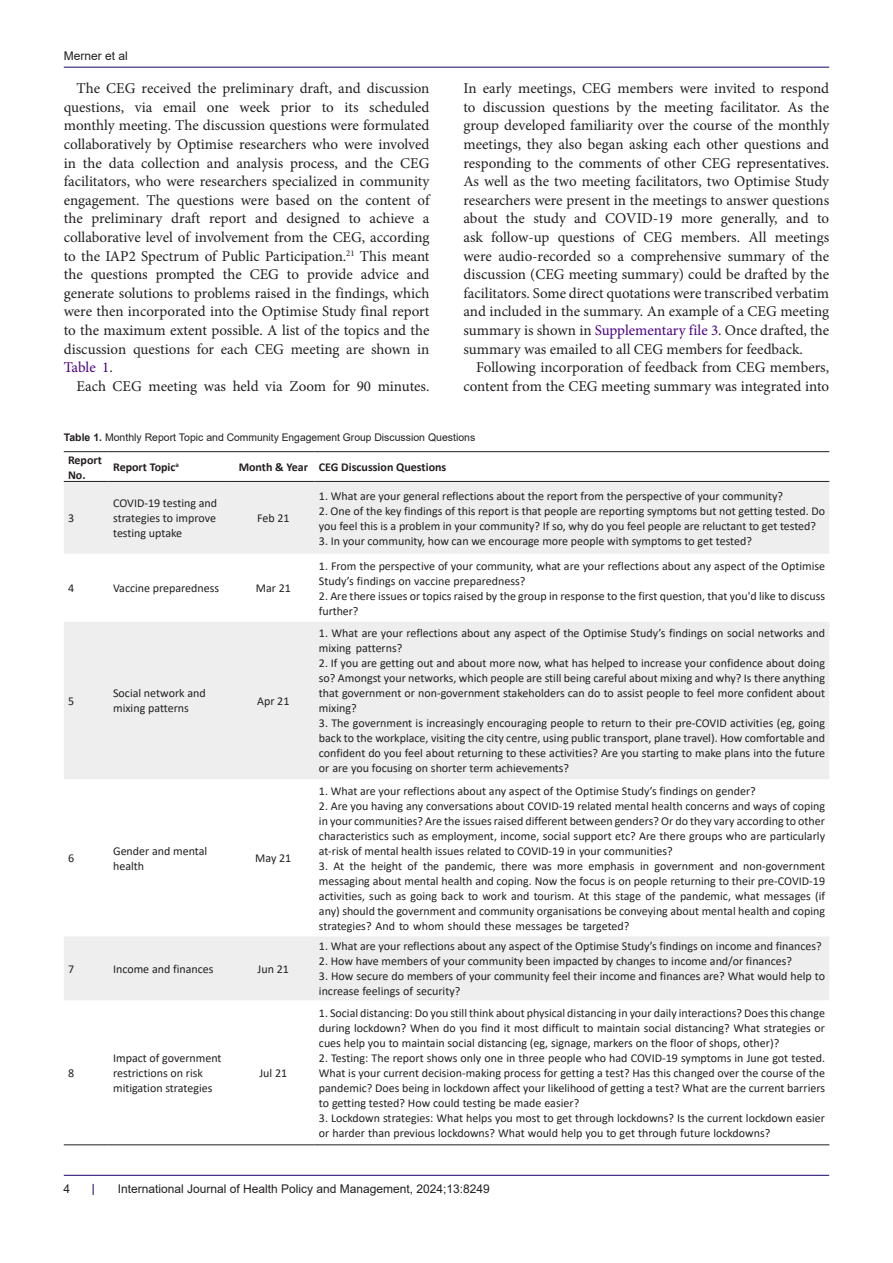
<style>
.page{position:relative;width:893px;height:1263px;background:#fff}
.page>*{position:absolute;margin:0;border:0;box-sizing:border-box;transform-origin:0 0}
.t1{font:15px/18.6px "Minion Pro";color:#231f20;text-align:justify}
.t2{font:12px/15px "Calibri";color:#231f20}
.t3{font:12px "Arial";color:#231f20}
.t4{font:700 12px/15px "Calibri";color:#231f20}
.t5{font:10.5px "Arial";color:#231f20}
.s1{color:#4b0082}
.s2{font-weight:700}
</style>
<div class="page">
<hr style="left:64px;top:67px;width:765px;height:1px;background:#190066">
<hr style="left:64px;top:1175px;width:765px;height:1px;background:#190066">
<svg style="left:64px;top:482px;width:765px;height:518px;fill:#eee"></svg>
<hr style="left:64px;top:451px;width:45px;height:1px;background:#231f20">
<hr style="left:109px;top:451px;width:123px;height:1px;background:#231f20">
<hr style="left:232px;top:451px;width:83px;height:1px;background:#231f20">
<hr style="left:315px;top:451px;width:514px;height:1px;background:#231f20">
<hr style="left:64px;top:481px;width:45px;height:1px;background:#231f20">
<hr style="left:109px;top:481px;width:123px;height:1px;background:#231f20">
<hr style="left:232px;top:481px;width:83px;height:1px;background:#231f20">
<hr style="left:315px;top:481px;width:514px;height:1px;background:#231f20">
<hr style="left:64px;top:1144px;width:45px;height:1px;background:#231f20">
<hr style="left:109px;top:1144px;width:123px;height:1px;background:#231f20">
<hr style="left:232px;top:1144px;width:83px;height:1px;background:#231f20">
<hr style="left:315px;top:1144px;width:514px;height:1px;background:#231f20">
<p class="t3" style="left:64px;top:48px;width:66px">Merner et al</p>
<p class="t1" style="left:64px;top:79px;width:367px;text-indent:13px">The CEG received the preliminary draft, and discussion questions, via email one week prior to its scheduled monthly meeting. The discussion questions were formulated collaboratively by Optimise researchers who were involved in the data collection and analysis process, and the CEG facilitators, who were researchers specialized in community engagement. The questions were based on the content of the preliminary draft report and designed to achieve a collaborative level of involvement from the CEG, according to the IAP2 Spectrum of Public Participation.<sup>21</sup> This meant the questions prompted the CEG to provide advice and generate solutions to problems raised in the findings, which were then incorporated into the Optimise Study final report to the maximum extent possible. A list of the topics and the discussion questions for each CEG meeting are shown in <span class="s1">Table 1</span>.</p>
<p class="t1" style="left:77px;top:377px;width:354px">Each CEG meeting was held via Zoom for 90 minutes.</p>
<p class="t1" style="left:463px;top:79px;width:367px">In early meetings, CEG members were invited to respond to discussion questions by the meeting facilitator. As the group developed familiarity over the course of the monthly meetings, they also began asking each other questions and responding to the comments of other CEG representatives.<br>As well as the two meeting facilitators, two Optimise Study researchers were present in the meetings to answer questions about the study and COVID-19 more generally, and to ask follow-up questions of CEG members. All meetings were audio-recorded so a comprehensive summary of the discussion (CEG meeting summary) could be drafted by the facilitators. Some direct quotations were transcribed verbatim and included in the summary. An example of a CEG meeting summary is shown in <span class="s1">Supplementary file 3</span>. Once drafted, the summary was emailed to all CEG members for feedback.</p>
<p class="t1" style="left:463px;top:358px;width:367px;text-align:right">Following incorporation of feedback from CEG members, content from the CEG meeting summary was integrated into</p>
<p class="t5" style="left:64px;top:430px;width:413px"><span class="s2">Table 1.</span> Monthly Report Topic and Community Engagement Group Discussion Questions</p>
<p class="t4" style="left:68px;top:452px;width:35px">Report<br>No.</p>
<p class="t4" style="left:113px;top:459px;width:67px">Report Topic<sup>a</sup></p>
<p class="t4" style="left:239px;top:459px;width:71px">Month &amp; Year</p>
<p class="t4" style="left:319px;top:459px;width:129px">CEG Discussion Questions</p>
<p class="t2" style="left:68px;top:510px;width:8px">3</p>
<p class="t2" style="left:319px;top:488px;width:466px">1. What are your general reflections about the report from the perspective of your community?</p>
<p class="t2" style="left:319px;top:503px;width:508px">2. One of the key findings of this report is that people are reporting symptoms but not getting tested. Do you feel this is a problem in your community? If so, why do you feel people are reluctant to get tested?</p>
<p class="t2" style="left:319px;top:533px;width:434px">3. In your community, how can we encourage more people with symptoms to get tested?</p>
<p class="t2" style="left:113px;top:495px;width:106px;text-align:justify">COVID-19 testing and strategies to improve testing uptake</p>
<p class="t2" style="left:257px;top:510px;width:34px">Feb 21</p>
<p class="t2" style="left:68px;top:580px;width:8px">4</p>
<p class="t2" style="left:113px;top:580px;width:108px">Vaccine preparedness</p>
<p class="t2" style="left:256px;top:580px;width:37px">Mar 21</p>
<p class="t2" style="left:68px;top:693px;width:8px">5</p>
<p class="t2" style="left:113px;top:686px;width:94px">Social network and mixing patterns</p>
<p class="t2" style="left:257px;top:693px;width:34px">Apr 21</p>
<p class="t2" style="left:68px;top:850px;width:8px">6</p>
<p class="t2" style="left:113px;top:843px;width:96px">Gender and mental health</p>
<p class="t2" style="left:255px;top:850px;width:38px">May 21</p>
<p class="t2" style="left:68px;top:961px;width:8px">7</p>
<p class="t2" style="left:113px;top:961px;width:102px">Income and finances</p>
<p class="t2" style="left:258px;top:961px;width:33px">Jun 21</p>
<p class="t2" style="left:68px;top:1065px;width:8px">8</p>
<p class="t2" style="left:113px;top:1050px;width:110px">Impact of government restrictions on risk mitigation strategies</p>
<p class="t2" style="left:259px;top:1065px;width:29px">Jul 21</p>
<p class="t2" style="left:319px;top:558px;width:508px">1. From the perspective of your community, what are your reflections about any aspect of the Optimise<br>Study’s findings on vaccine preparedness?</p>
<p class="t2" style="left:319px;top:588px;width:508px">2. Are there issues or topics raised by the group in response to the first question, that you'd like to discuss further?</p>
<p class="t2" style="left:319px;top:626px;width:508px">1. What are your reflections about any aspect of the Optimise Study’s findings on social networks and mixing patterns?</p>
<p class="t2" style="left:319px;top:656px;width:508px;text-align:justify">2. If you are getting out and about more now, what has helped to increase your confidence about doing so? Amongst your networks, which people are still being careful about mixing and why? Is there anything that government or non-government stakeholders can do to assist people to feel more confident about mixing?</p>
<p class="t2" style="left:319px;top:716px;width:508px;text-align:justify">3. The government is increasingly encouraging people to return to their pre-COVID activities (eg, going back to the workplace, visiting the city centre, using public transport, plane travel). How comfortable and confident do you feel about returning to these activities? Are you starting to make plans into the future or are you focusing on shorter term achievements?</p>
<p class="t2" style="left:319px;top:783px;width:438px">1. What are your reflections about any aspect of the Optimise Study’s findings on gender?</p>
<p class="t2" style="left:319px;top:798px;width:508px;text-align:justify">2. Are you having any conversations about COVID-19 related mental health concerns and ways of coping in your communities? Are the issues raised different between genders? Or do they vary according to other characteristics such as employment, income, social support etc? Are there groups who are particularly at-risk of mental health issues related to COVID-19 in your communities?</p>
<p class="t2" style="left:319px;top:858px;width:508px;text-align:justify">3. At the height of the pandemic, there was more emphasis in government and non-government messaging about mental health and coping. Now the focus is on people returning to their pre-COVID-19 activities, such as going back to work and tourism. At this stage of the pandemic, what messages (if any) should the government and community organisations be conveying about mental health and coping strategies? And to whom should these messages be targeted?</p>
<p class="t2" style="left:319px;top:938px;width:504px">1. What are your reflections about any aspect of the Optimise Study’s findings on income and finances?</p>
<p class="t2" style="left:319px;top:953px;width:475px">2. How have members of your community been impacted by changes to income and/or finances?</p>
<p class="t2" style="left:319px;top:968px;width:508px">3. How secure do members of your community feel their income and finances are? What would help to increase feelings of security?</p>
<p class="t2" style="left:319px;top:1005px;width:508px;text-align:justify">1. Social distancing: Do you still think about physical distancing in your daily interactions? Does this change during lockdown? When do you find it most difficult to maintain social distancing? What strategies or cues help you to maintain social distancing (eg, signage, markers on the floor of shops, other)?</p>
<p class="t2" style="left:319px;top:1050px;width:508px;text-align:justify">2. Testing: The report shows only one in three people who had COVID-19 symptoms in June got tested.<br>What is your current decision-making process for getting a test? Has this changed over the course of the pandemic? Does being in lockdown affect your likelihood of getting a test? What are the current barriers to getting tested? How could testing be made easier?</p>
<p class="t2" style="left:319px;top:1110px;width:508px">3. Lockdown strategies: What helps you most to get through lockdowns? Is the current lockdown easier or harder than previous lockdowns? What would help you to get through future lockdowns?</p>
<p class="t3" style="left:64px;top:1180px;width:8px">4</p>
<p class="t3" style="left:118px;top:1180px;width:374px">International Journal of Health Policy and Management, 2024;13:8249</p>
</div>
